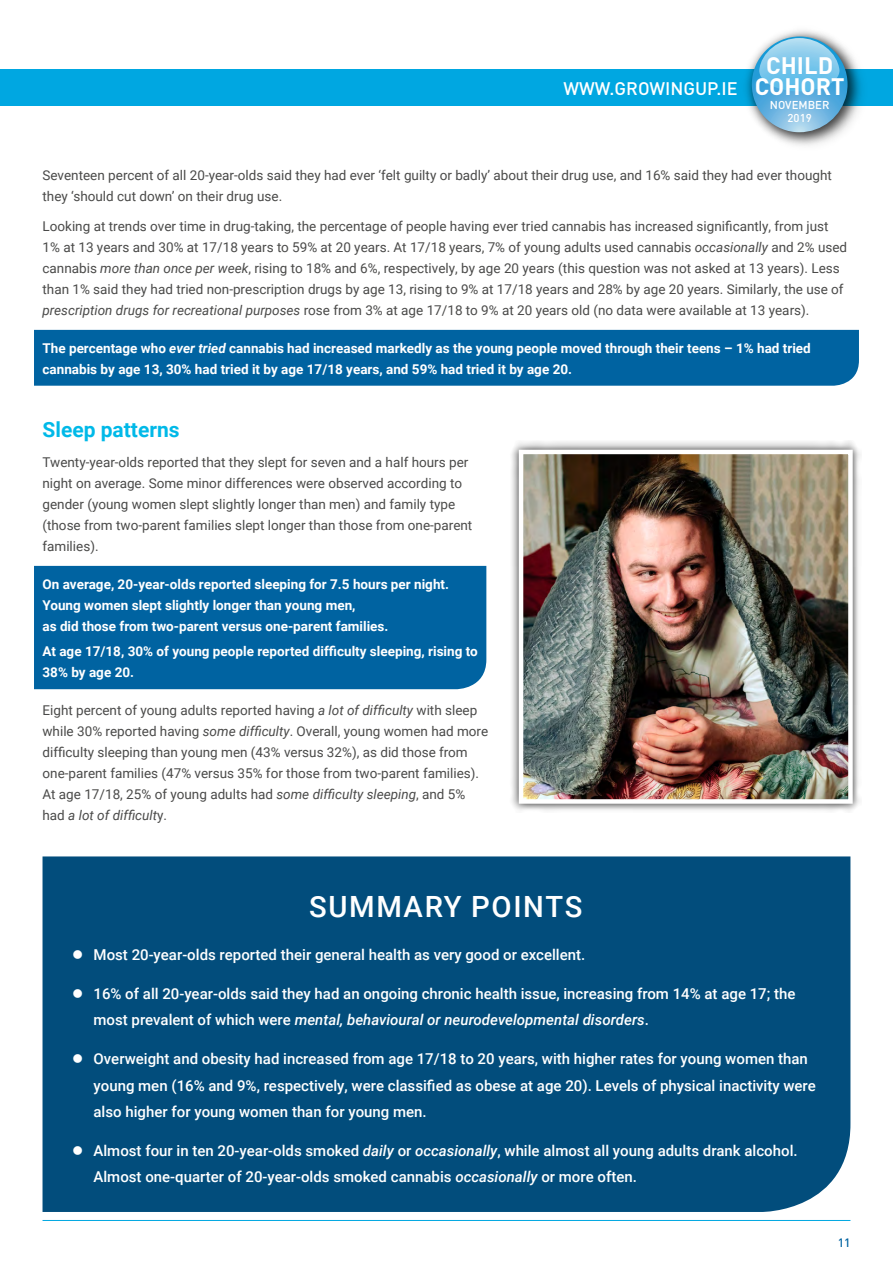
<style>
.page{position:relative;width:893px;height:1263px;background:#fff}
.page>*{position:absolute;margin:0;border:0;box-sizing:border-box;transform-origin:0 0}
.t1{font:500 29.25px "Roboto";letter-spacing:.055em;color:#fff}
.t2{font:700 23.55px/20.7px "DIN";color:#fff;text-align:center}
.t3{font:700 21px "Roboto";color:#00b9e8}
.t4{font:500 18px "DIN";color:#fff}
.t5{font:500 15px/26.2px "Roboto";color:#fff}
.t6{font:13.5px/21px "Roboto";color:#4a4a49}
.t7{font:700 13.5px/21px "Roboto";color:#fff}
.t8{font:500 12px "DIN";color:#0063a1}
.t9{font:500 11.25px/13.6px "DIN";color:#fff;text-align:center}
.s1{font-style:italic}
</style>
<div class="page">
<div style="left:0;top:69px;width:893px;height:37px;background:#00a7e1"></div>
<div style="left:742px;top:25px;width:129px;height:130px;background:#000;opacity:.4"></div>
<img style="left:742px;top:25px;width:125px;height:127px">
<svg style="left:752px;top:37px;width:96px;height:95px;background:#7dbcdd"></svg>
<hr style="left:43px;top:1220px;width:807px;height:1px;background:#00a7e1">
<div style="left:34px;top:330px;width:825px;height:56px;background:#0063a1"></div>
<div style="left:34px;top:566px;width:452px;height:123px;background:#0063a1"></div>
<div style="left:43px;top:856px;width:807px;height:356px;background:#024d7c"></div>
<div style="left:510px;top:440px;width:352px;height:373px;background:#000;opacity:.85"></div>
<img style="left:524px;top:455px;width:324px;height:344px">
<div style="left:519px;top:450px;width:334px;height:354px;border:4px solid #fff"></div>
<svg style="left:74px;top:950px;width:8px;height:9px"></svg>
<svg style="left:74px;top:989px;width:8px;height:9px"></svg>
<svg style="left:74px;top:1054px;width:8px;height:9px"></svg>
<svg style="left:73px;top:1146px;width:9px;height:9px"></svg>
<h3 class="t4" style="left:563px;top:77px;width:176px">WWW.GROWINGUP.IE</h3>
<h2 class="t2" style="left:755px;top:54px;width:92px">CHILD<br>COHORT</h2>
<p class="t9" style="left:770px;top:97px;width:61px">NOVEMBER<br>2019</p>
<p class="t6" style="left:43px;top:164px;width:791px">Seventeen percent of all 20-year-olds said they had ever ‘felt guilty or badly’ about their drug use, and 16% said they had ever thought they ‘should cut down’ on their drug use.</p>
<p class="t6" style="left:43px;top:215px;width:806px">Looking at trends over time in drug-taking, the percentage of people having ever tried cannabis has increased significantly, from just 1% at 13 years and 30% at 17/18 years to 59% at 20 years. At 17/18 years, 7% of young adults used cannabis <span class="s1">occasionally</span> and 2% used cannabis <span class="s1">more than once per week</span>, rising to 18% and 6%, respectively, by age 20 years (this question was not asked at 13 years). Less than 1% said they had tried non-prescription drugs by age 13, rising to 9% at 17/18 years and 28% by age 20 years. Similarly, the use of <span class="s1">prescription drugs for recreational purposes</span> rose from 3% at age 17/18 to 9% at 20 years old (no data were available at 13 years).</p>
<p class="t7" style="left:43px;top:337px;width:770px">The percentage who <span class="s1">ever tried</span> cannabis had increased markedly as the young people moved through their teens – 1% had tried cannabis by age 13, 30% had tried it by age 17/18 years, and 59% had tried it by age 20.</p>
<h3 class="t3" style="left:43px;top:415px;width:139px">Sleep patterns</h3>
<p class="t6" style="left:43px;top:451px;width:431px">Twenty-year-olds reported that they slept for seven and a half hours per night on average. Some minor differences were observed according to gender (young women slept slightly longer than men) and family type (those from two-parent families slept longer than those from one-parent families).</p>
<p class="t7" style="left:43px;top:573px;width:408px">On average, 20-year-olds reported sleeping for 7.5 hours per night.<br>Young women slept slightly longer than young men,<br>as did those from two-parent versus one-parent families.</p>
<p class="t7" style="left:43px;top:640px;width:437px">At age 17/18, 30% of young people reported difficulty sleeping, rising to<br>38% by age 20.</p>
<p class="t6" style="left:43px;top:699px;width:447px">Eight percent of young adults reported having <span class="s1">a lot of difficulty</span> with sleep while 30% reported having <span class="s1">some difficulty</span>. Overall, young women had more difficulty sleeping than young men (43% versus 32%), as did those from one-parent families (47% versus 35% for those from two-parent families).<br>At age 17/18, 25% of young adults had <span class="s1">some difficulty sleeping</span>, and 5% had <span class="s1">a lot of difficult</span>y.</p>
<h1 class="t1" style="left:309px;top:886px;width:275px">SUMMARY POINTS</h1>
<p class="t5" style="left:94px;top:941px;width:493px">Most 20-year-olds reported their general health as very good or excellent.</p>
<p class="t5" style="left:94px;top:980px;width:703px">16% of all 20-year-olds said they had an ongoing chronic health issue, increasing from 14% at age 17; the most prevalent of which were <span class="s1">mental, behavioural or neurodevelopmental disorders</span>.</p>
<p class="t5" style="left:94px;top:1045px;width:724px">Overweight and obesity had increased from age 17/18 to 20 years, with higher rates for young women than young men (16% and 9%, respectively, were classified as obese at age 20). Levels of physical inactivity were also higher for young women than for young men.</p>
<p class="t5" style="left:93px;top:1137px;width:706px">Almost four in ten 20-year-olds smoked <span class="s1">daily</span> or <span class="s1">occasionally</span>, while almost all young adults drank alcohol.<br>Almost one-quarter of 20-year-olds smoked cannabis <span class="s1">occasionally</span> or more often.</p>
<p class="t8" style="left:838px;top:1235px;width:14px">11</p>
</div>
